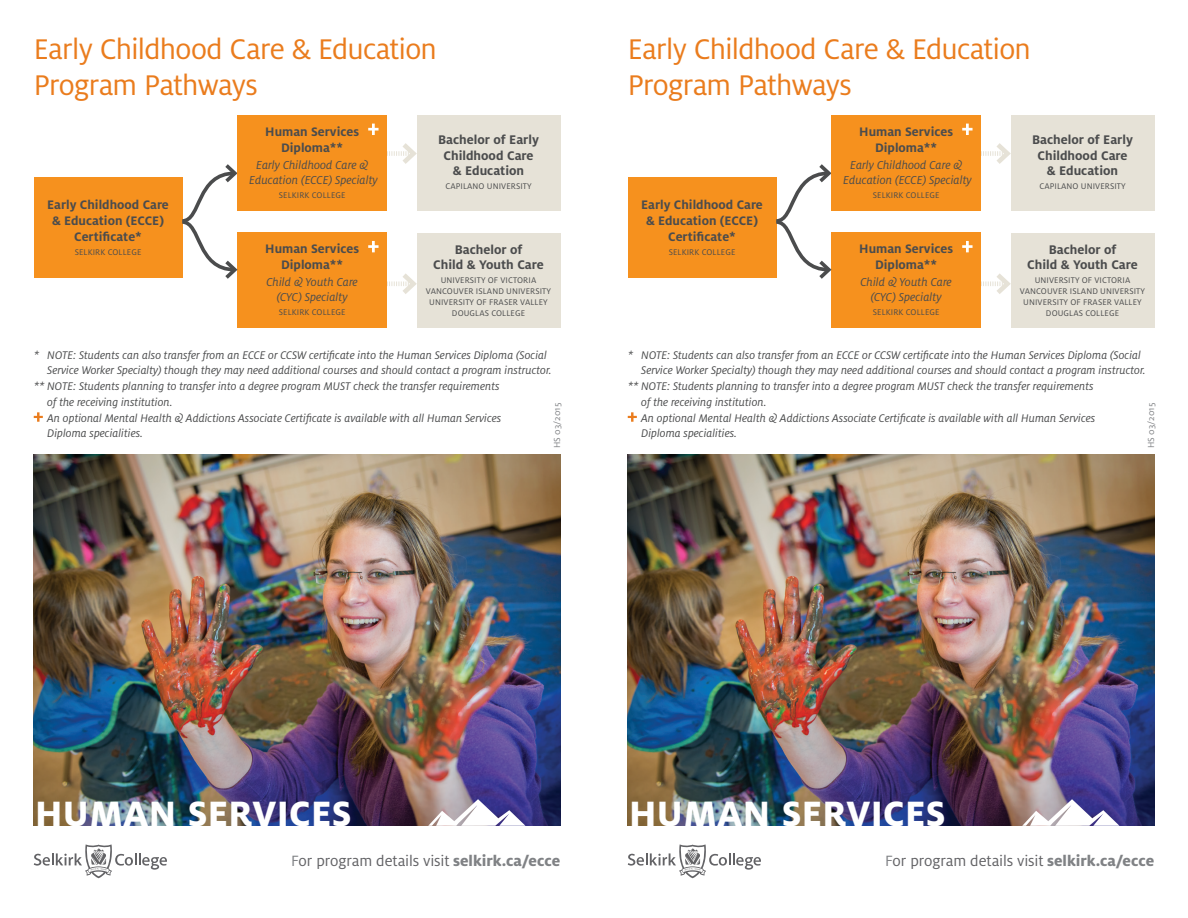
<style>
.page{position:relative;width:1188px;height:918px;background:#fff}
.page>*{position:absolute;margin:0;border:0;box-sizing:border-box;transform-origin:0 0}
.t1{font:800 39px "Milo OT";letter-spacing:.01em;color:#fff}
.t2{font:31.5px/36px "Milo OT";letter-spacing:-.025em;color:#ea7c1d}
.t3{font:16.5px "Milo OT";letter-spacing:-.01em;color:#636366}
.t4{font:700 13.8px/15.5px "Milo OT";color:#4b4c4d;text-align:center}
.t5{font:700 13.65px/15.9px "Milo OT";color:#4b4c4d;text-align:center}
.t6{font:italic 12.75px/15px "Milo OT";color:#4b4c4d;text-align:center}
.t7{font:italic 12.3px "Milo OT";color:#4b4c4d}
.t8{font:9.75px "Milo OT";color:#808285}
.t9{font:9.15px/10.9px "Milo OT";letter-spacing:.01em;color:#4b4c4d;text-align:center}
.s1{color:#808285}
.s2{font-weight:800;color:#808285}
</style>
<div class="page">
<div style="left:34px;top:178px;width:148px;height:100px;background:#f6911e"></div>
<div style="left:417px;top:115px;width:143px;height:96px;background:#e6e2d7"></div>
<svg style="left:387px;top:273px;width:30px;height:21px"></svg>
<svg style="left:387px;top:143px;width:30px;height:21px"></svg>
<div style="left:238px;top:115px;width:149px;height:96px;background:#f6911e"></div>
<div style="left:238px;top:232px;width:149px;height:96px;background:#f6911e"></div>
<svg style="left:368px;top:241px;width:11px;height:11px"></svg>
<div style="left:417px;top:233px;width:143px;height:95px;background:#e6e2d7"></div>
<svg style="left:179px;top:160px;width:59px;height:123px"></svg>
<svg style="left:368px;top:124px;width:11px;height:11px"></svg>
<img style="left:34px;top:455px;width:526px;height:370px">
<svg style="left:34px;top:412px;width:9px;height:10px"></svg>
<svg style="left:34px;top:844px;width:133px;height:34px"></svg>
<svg style="left:428px;top:799px;width:97px;height:27px"></svg>
<div style="left:628px;top:178px;width:148px;height:100px;background:#f6911e"></div>
<div style="left:1011px;top:115px;width:143px;height:96px;background:#e6e2d7"></div>
<svg style="left:981px;top:273px;width:30px;height:21px"></svg>
<svg style="left:981px;top:143px;width:30px;height:21px"></svg>
<div style="left:832px;top:115px;width:149px;height:96px;background:#f6911e"></div>
<div style="left:832px;top:232px;width:149px;height:96px;background:#f6911e"></div>
<svg style="left:962px;top:241px;width:11px;height:11px"></svg>
<div style="left:1011px;top:233px;width:143px;height:95px;background:#e6e2d7"></div>
<svg style="left:773px;top:160px;width:59px;height:123px"></svg>
<svg style="left:962px;top:124px;width:11px;height:11px"></svg>
<img style="left:628px;top:455px;width:526px;height:370px">
<svg style="left:628px;top:412px;width:9px;height:10px"></svg>
<svg style="left:628px;top:844px;width:133px;height:34px"></svg>
<svg style="left:1022px;top:799px;width:97px;height:27px"></svg>
<h2 class="t2" style="left:34px;top:31px;width:405px">Early Childhood Care &amp; Education<br>Program Pathways</h2>
<p class="t5" style="left:265px;top:124px;width:95px">Human Services<br>Diploma**</p>
<p class="t6" style="left:249px;top:157px;width:130px">Early Childhood Care &amp;<br>Education (ECCE) Specialty</p>
<p class="t9" style="left:279px;top:190px;width:68px">SELKIRK COLLEGE</p>
<p class="t4" style="left:438px;top:132px;width:102px">Bachelor of Early<br>Childhood Care &amp; Education</p>
<p class="t9" style="left:445px;top:181px;width:88px">CAPILANO UNIVERSITY</p>
<p class="t5" style="left:47px;top:197px;width:123px">Early Childhood Care &amp; Education (ECCE)<br>Certificate*</p>
<p class="t9" style="left:75px;top:247px;width:68px">SELKIRK COLLEGE</p>
<p class="t5" style="left:265px;top:241px;width:95px">Human Services<br>Diploma**</p>
<p class="t6" style="left:266px;top:275px;width:93px">Child &amp; Youth Care (CYC) Specialty</p>
<p class="t9" style="left:279px;top:307px;width:68px">SELKIRK COLLEGE</p>
<p class="t4" style="left:433px;top:242px;width:112px">Bachelor of<br>Child &amp; Youth Care</p>
<p class="t9" style="left:426px;top:275px;width:127px">UNIVERSITY OF VICTORIA<br>VANCOUVER ISLAND UNIVERSITY<br>UNIVERSITY OF FRASER VALLEY<br>DOUGLAS COLLEGE</p>
<p class="t7" style="left:34px;top:348px;width:515px">* NOTE: Students can also transfer from an ECCE or CCSW certificate into the Human Services Diploma (Social</p>
<p class="t7" style="left:47px;top:364px;width:506px">Service Worker Specialty) though they may need additional courses and should contact a program instructor.</p>
<p class="t7" style="left:34px;top:380px;width:467px">** NOTE: Students planning to transfer into a degree program MUST check the transfer requirements</p>
<p class="t7" style="left:47px;top:395px;width:127px">of the receiving institution.</p>
<p class="t7" style="left:47px;top:411px;width:456px">An optional Mental Health &amp; Addictions Associate Certificate is available with all Human Services</p>
<p class="t7" style="left:47px;top:427px;width:97px">Diploma specialities.</p>
<p class="t8" style="left:552px;top:448px;width:47px;rotate:-90deg">HS 03/2015</p>
<h2 class="t2" style="left:628px;top:31px;width:405px">Early Childhood Care &amp; Education<br>Program Pathways</h2>
<p class="t5" style="left:859px;top:124px;width:95px">Human Services<br>Diploma**</p>
<p class="t6" style="left:843px;top:157px;width:130px">Early Childhood Care &amp;<br>Education (ECCE) Specialty</p>
<p class="t9" style="left:873px;top:190px;width:68px">SELKIRK COLLEGE</p>
<p class="t4" style="left:1032px;top:132px;width:102px">Bachelor of Early<br>Childhood Care &amp; Education</p>
<p class="t9" style="left:1039px;top:181px;width:88px">CAPILANO UNIVERSITY</p>
<p class="t5" style="left:641px;top:197px;width:123px">Early Childhood Care &amp; Education (ECCE)<br>Certificate*</p>
<p class="t9" style="left:669px;top:247px;width:68px">SELKIRK COLLEGE</p>
<p class="t5" style="left:859px;top:241px;width:95px">Human Services<br>Diploma**</p>
<p class="t6" style="left:860px;top:275px;width:93px">Child &amp; Youth Care (CYC) Specialty</p>
<p class="t9" style="left:873px;top:307px;width:68px">SELKIRK COLLEGE</p>
<p class="t4" style="left:1027px;top:242px;width:112px">Bachelor of<br>Child &amp; Youth Care</p>
<p class="t9" style="left:1020px;top:275px;width:127px">UNIVERSITY OF VICTORIA<br>VANCOUVER ISLAND UNIVERSITY<br>UNIVERSITY OF FRASER VALLEY<br>DOUGLAS COLLEGE</p>
<p class="t7" style="left:628px;top:348px;width:515px">* NOTE: Students can also transfer from an ECCE or CCSW certificate into the Human Services Diploma (Social</p>
<p class="t7" style="left:641px;top:364px;width:506px">Service Worker Specialty) though they may need additional courses and should contact a program instructor.</p>
<p class="t7" style="left:628px;top:380px;width:467px">** NOTE: Students planning to transfer into a degree program MUST check the transfer requirements</p>
<p class="t7" style="left:641px;top:395px;width:127px">of the receiving institution.</p>
<p class="t7" style="left:641px;top:411px;width:456px">An optional Mental Health &amp; Addictions Associate Certificate is available with all Human Services</p>
<p class="t7" style="left:641px;top:427px;width:97px">Diploma specialities.</p>
<p class="t8" style="left:1146px;top:448px;width:47px;rotate:-90deg">HS 03/2015</p>
<h1 class="t1" style="left:35px;top:792px;width:318px">HUMAN SERVICES</h1>
<h3 class="t3" style="left:291px;top:851px;width:271px"><span class="s1">F</span>or program details visit <span class="s2">selkirk.ca/ecce</span></h3>
<h1 class="t1" style="left:629px;top:792px;width:318px">HUMAN SERVICES</h1>
<h3 class="t3" style="left:885px;top:851px;width:271px"><span class="s1">F</span>or program details visit <span class="s2">selkirk.ca/ecce</span></h3>
</div>
